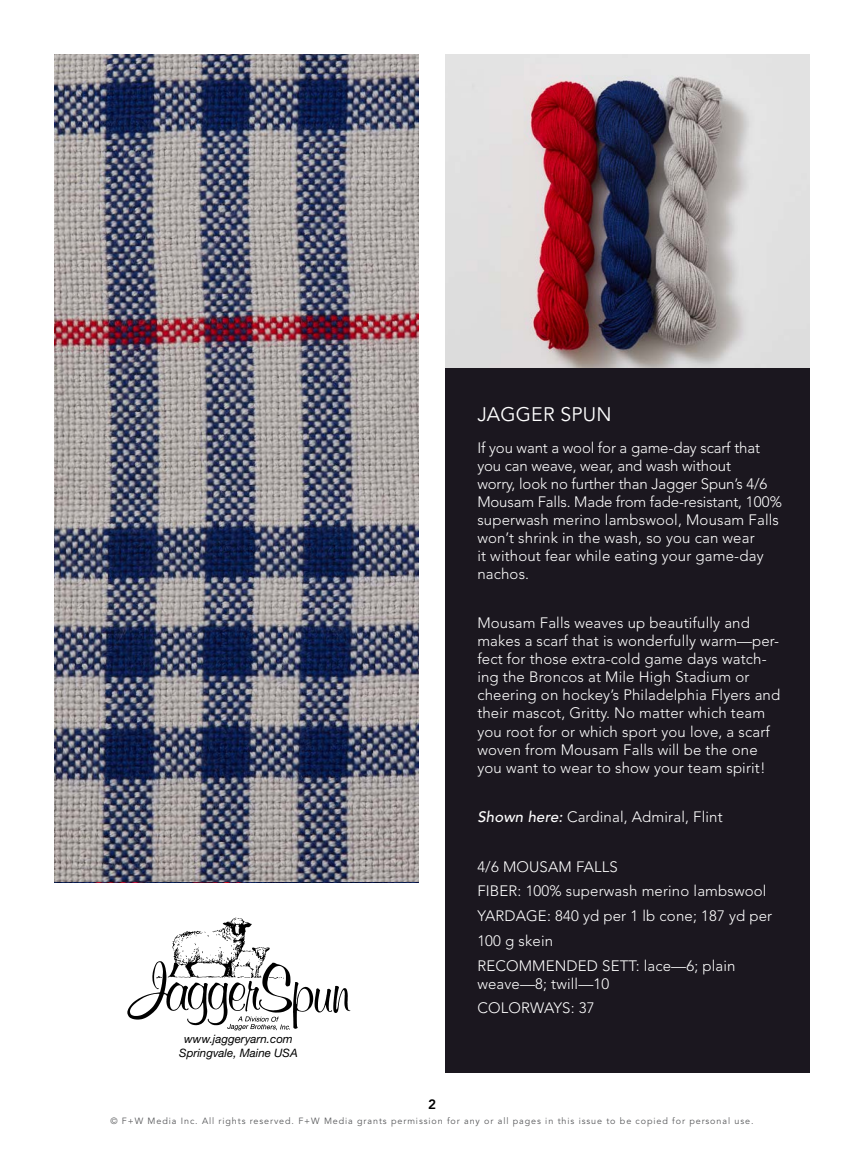
<style>
.page{position:relative;width:864px;height:1176px;background:#fff}
.page>*{position:absolute;margin:0;border:0;box-sizing:border-box;transform-origin:0 0}
.HW_LB_SB_Head{font:19.5px "Avenir LT Std";letter-spacing:.01em;color:#fff}
.HW_LB_SB_body{font:300 15px/18px "Avenir LT Std";letter-spacing:.01em;color:#fff}
.HW_LB_SB_body-2{font:300 15px/18px "Avenir LT Std";letter-spacing:-.01em;color:#fff}
.t1{font:800 13.5px "Avenir LT Std";color:#000}
.t2{font:italic 11.55px/14px "Helvetica Neue";color:#000;text-align:center}
.HW_LB_copywright_tex{font:9px "Avenir LT Std";letter-spacing:.1em;color:#58595b}
.s1{font-weight:500;font-style:italic}
</style>
<div class="page">
<img style="left:127px;top:917px;width:224px;height:114px">
<div style="left:446px;top:54px;width:364px;height:1017px;background:#1b171f"></div>
<img style="left:446px;top:54px;width:364px;height:313px">
<img style="left:54px;top:54px;width:364px;height:827px">
<p class="t2" style="left:179px;top:1031px;width:120px">www.jaggeryarn.com<br>Springvale, Maine USA</p>
<p class="t1" style="left:428px;top:1096px;width:9px">2</p>
<p class="HW_LB_SB_Head" style="left:477px;top:403px;width:136px">JAGGER SPUN</p>
<p class="HW_LB_SB_body-2" style="left:477px;top:438px;width:306px">If you want a wool for a game-day scarf that you can weave, wear, and wash without<br>worry, look no further than Jagger Spun’s 4/6<br>Mousam Falls. Made from fade-resistant, 100% superwash merino lambswool, Mousam Falls won’t shrink in the wash, so you can wear<br>it without fear while eating your game-day nachos.</p>
<p class="HW_LB_SB_body" style="left:477px;top:614px;width:304px">Mousam Falls weaves up beautifully and makes a scarf that is wonderfully warm—per&shy;fect for those extra-cold game days watch&shy;ing the Broncos at Mile High Stadium or cheering on hockey’s Philadelphia Flyers and their mascot, Gritty. No matter which team you root for or which sport you love, a scarf woven from Mousam Falls will be the one you want to wear to show your team spirit!</p>
<p class="HW_LB_SB_body" style="left:477px;top:807px;width:247px"><span class="s1">Shown here:</span> Cardinal, Admiral, Flint</p>
<p class="HW_LB_SB_body" style="left:477px;top:857px;width:142px">4/6 MOUSAM FALLS</p>
<p class="HW_LB_SB_body" style="left:477px;top:882px;width:291px">FIBER: 100% superwash merino lambswool</p>
<p class="HW_LB_SB_body" style="left:477px;top:906px;width:296px">YARDAGE: 840 yd per 1 lb cone; 187 yd per</p>
<p class="HW_LB_SB_body" style="left:477px;top:931px;width:77px">100 g skein</p>
<p class="HW_LB_SB_body" style="left:477px;top:956px;width:260px">RECOMMENDED SETT: lace—6; plain weave—8; twill—10</p>
<p class="HW_LB_SB_body" style="left:477px;top:999px;width:119px">COLORWAYS: 37</p>
<p class="HW_LB_copywright_tex" style="left:110px;top:1115px;width:645px">© F+W Media Inc. All rights reserved. F+W Media grants permission for any or all pages in this issue to be copied for personal use.</p>
</div>
